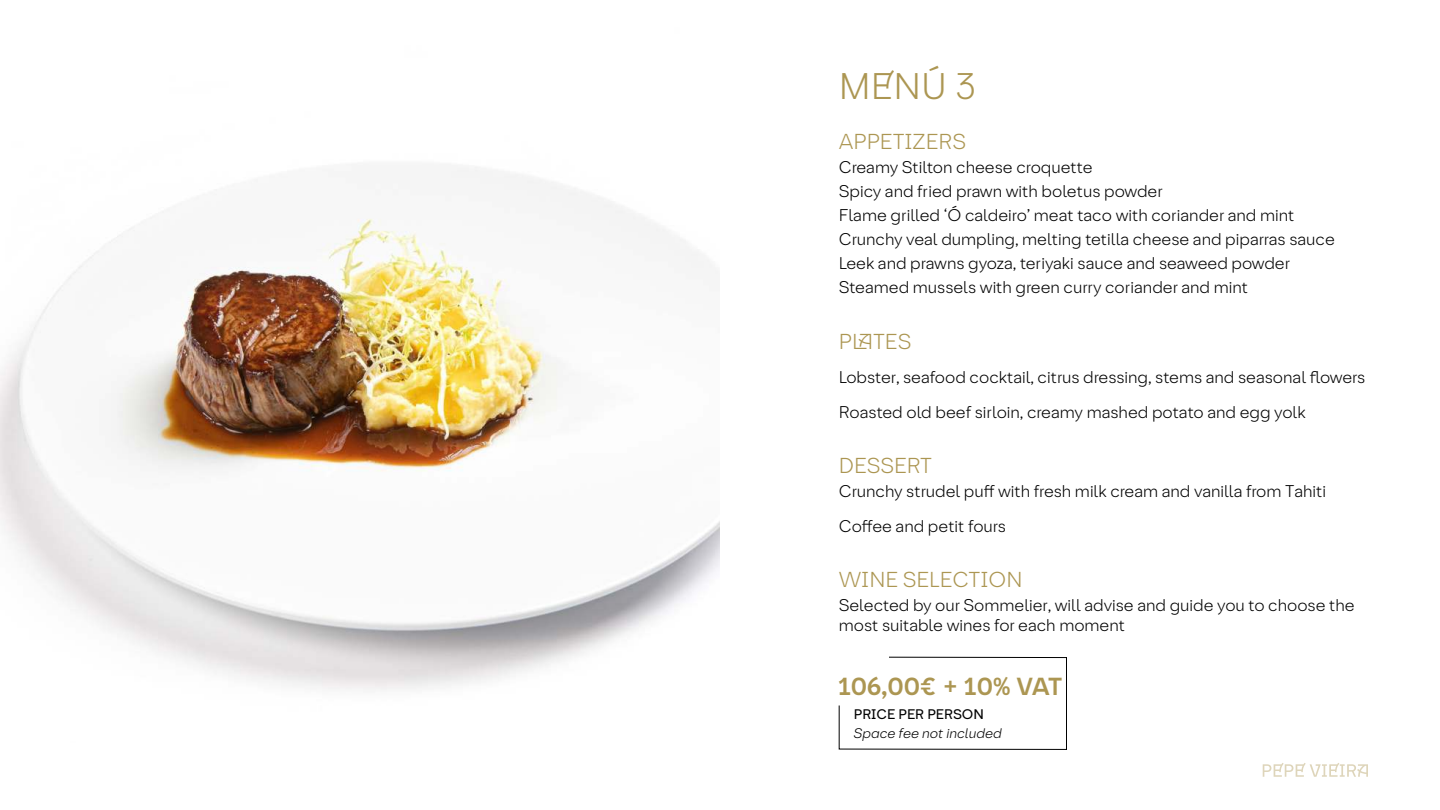
<style>
.page{position:relative;width:1440px;height:810px;background:#fff}
.page>*{position:absolute;margin:0;border:0;box-sizing:border-box;transform-origin:0 0}
.t1{font:300 36px "Vieira";color:#ac9652}
.t2{font:700 24px "Vieira";color:#ac9652}
.t3{font:300 21px "Vieira";color:#ac9652}
.t4{font:300 16.5px/24px "Vieira";color:#000}
.t5{font:italic 300 13.5px "Vieira";color:#000}
.t6{font:13.5px "Vieira";color:#000}
</style>
<div class="page">
<svg style="left:1263px;top:763px;width:105px;height:14px"></svg>
<img style="left:0;top:167px;width:720px;height:523px">
<svg style="left:838px;top:656px;width:229px;height:94px"></svg>
<h1 class="t1" style="left:839px;top:66px;width:137px">MENÚ 3</h1>
<p class="t3" style="left:839px;top:130px;width:129px">APPETIZERS</p>
<p class="t4" style="left:839px;top:156px;width:498px">Creamy Stilton cheese croquette<br>Spicy and fried prawn with boletus powder<br>Flame grilled ‘Ó caldeiro’ meat taco with coriander and mint Crunchy veal dumpling, melting tetilla cheese and piparras sauce Leek and prawns gyoza, teriyaki sauce and seaweed powder Steamed mussels with green curry coriander and mint</p>
<p class="t3" style="left:839px;top:329px;width:74px">PLATES</p>
<p class="t4" style="left:839px;top:360px;width:528px;line-height:34.8px">Lobster, seafood cocktail, citrus dressing, stems and seasonal flowers<br>Roasted old beef sirloin, creamy mashed potato and egg yolk</p>
<p class="t3" style="left:839px;top:454px;width:95px">DESSERT</p>
<p class="t4" style="left:839px;top:474px;width:489px;line-height:34.8px">Crunchy strudel puff with fresh milk cream and vanilla from Tahiti<br>Coffee and petit fours</p>
<p class="t3" style="left:839px;top:568px;width:185px">WINE SELECTION</p>
<p class="t4" style="left:839px;top:596px;width:517px;line-height:19.8px">Selected by our Sommelier, will advise and guide you to choose the most suitable wines for each moment</p>
<h2 class="t2" style="left:839px;top:676px;width:225px">106,00€ + 10% VAT</h2>
<p class="t6" style="left:854px;top:706px;width:132px">PRICE PER PERSON</p>
<p class="t5" style="left:854px;top:729px;width:149px">Space fee not included</p>
</div>
